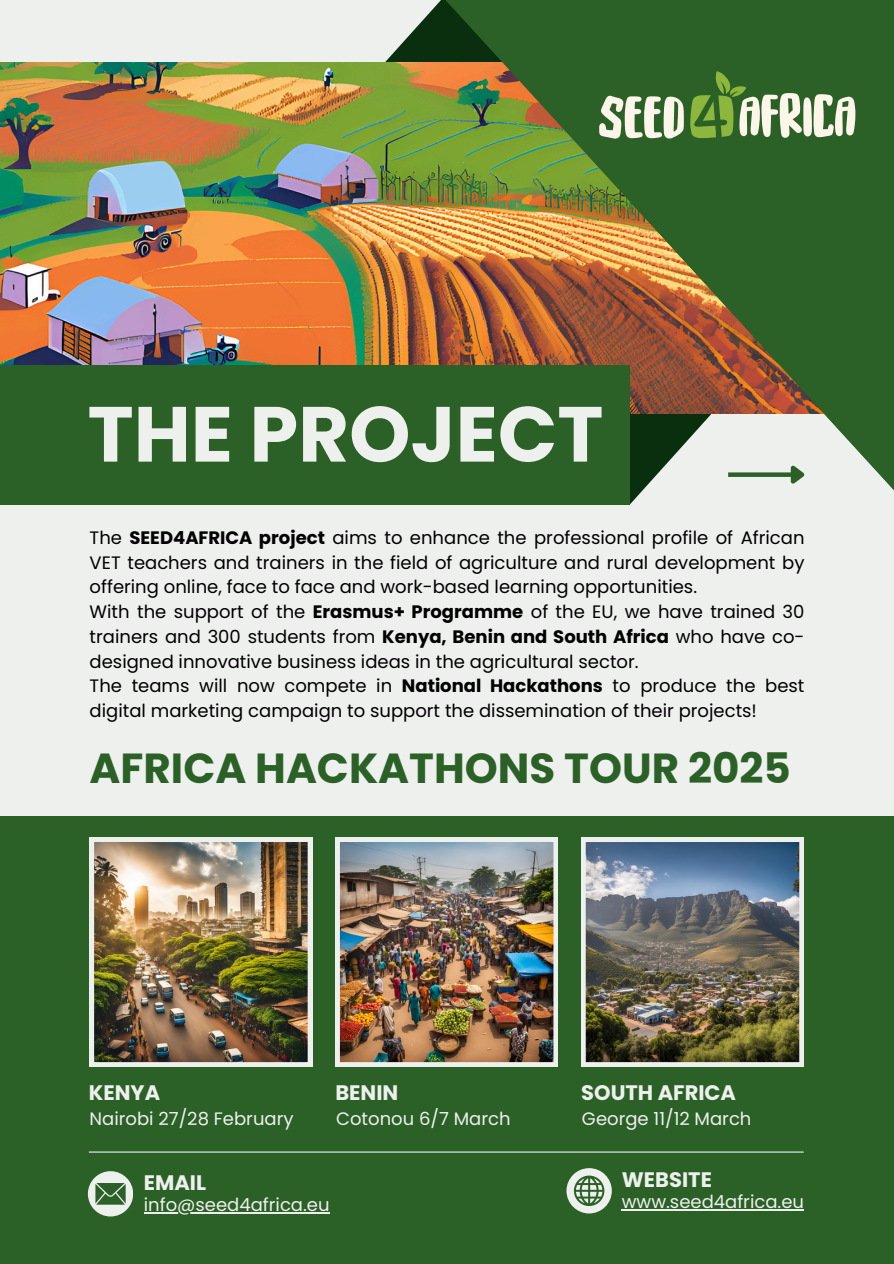
<style>
.page{position:relative;width:894px;height:1264px;background:#fff}
.page>*{position:absolute;margin:0;border:0;box-sizing:border-box;transform-origin:0 0}
.t1{font:700 78px "Poppins";color:#eef0ee}
.t2{font:700 42px "Poppins";color:#2b6127}
.t3{font:700 21px "Poppins";color:#eef0ee}
.t4{font:18px/24.8px "Poppins";color:#000;text-align:justify}
.t5{font:18px "Poppins";color:#eef0ee}
.s1{font-weight:700}
</style>
<div class="page">
<div style="left:0;top:0;width:893px;height:1263px;background:#eef0ee"></div>
<svg style="left:348px;top:43px;width:54px;height:20px"></svg>
<img style="left:0;top:63px;width:402px;height:302px">
<div style="left:0;top:365px;width:629px;height:140px;background:#2b6127"></div>
<img style="left:402px;top:0;width:491px;height:505px">
<div style="left:0;top:816px;width:893px;height:447px;background:#2b6127"></div>
<img style="left:90px;top:837px;width:222px;height:229px">
<img style="left:335px;top:837px;width:223px;height:229px">
<img style="left:581px;top:837px;width:222px;height:229px">
<hr style="left:89px;top:1151px;width:714px;height:1px;background:#eef0ee">
<div style="left:728px;top:472px;width:63px;height:5px;background:#2b6127"></div>
<svg style="left:786px;top:461px;width:23px;height:29px"></svg>
<svg style="left:566px;top:1168px;width:45px;height:45px"></svg>
<hr style="left:621px;top:1209px;width:182px;height:1px;background:#eef0ee">
<svg style="left:88px;top:1171px;width:45px;height:45px"></svg>
<hr style="left:144px;top:1212px;width:185px;height:1px;background:#eef0ee">
<svg style="left:599px;top:96px;width:84px;height:43px"></svg>
<svg style="left:690px;top:71px;width:165px;height:67px"></svg>
<p class="t1" style="left:87px;top:380px;width:517px">THE PROJECT</p>
<p class="t4" style="left:90px;top:525px;width:716px">The <span class="s1">SEED4AFRICA project</span> aims to enhance the professional profile of African VET teachers and trainers in the field of agriculture and rural development by offering online, face to face and work-based learning opportunities.</p>
<p class="t4" style="left:90px;top:599px;width:716px">With the support of the <span class="s1">Erasmus+ Programme</span> of the EU, we have trained 30 trainers and 300 students from <span class="s1">Kenya, Benin and South Africa</span> who have co&shy;designed innovative business ideas in the agricultural sector.</p>
<h2 class="t4" style="left:90px;top:673px;width:716px">The teams will now compete in <span class="s1">National Hackathons</span> to produce the best digital marketing campaign to support the dissemination of their projects!</h2>
<p class="t2" style="left:90px;top:738px;width:702px">AFRICA HACKATHONS TOUR 2025</p>
<h3 class="t3" style="left:89px;top:1078px;width:73px">KENYA</h3>
<p class="t3" style="left:335px;top:1078px;width:64px">BENIN</p>
<p class="t3" style="left:581px;top:1078px;width:156px">SOUTH AFRICA</p>
<h3 class="t5" style="left:90px;top:1105px;width:205px">Nairobi 27/28 February</h3>
<p class="t5" style="left:336px;top:1105px;width:176px">Cotonou 6/7 March</p>
<p class="t5" style="left:582px;top:1105px;width:171px">George 11/12 March</p>
<p class="t3" style="left:144px;top:1168px;width:64px">EMAIL</p>
<p class="t5" style="left:144px;top:1192px;width:187px">info@seed4africa.eu</p>
<h3 class="t3" style="left:621px;top:1164px;width:92px">WEBSITE</h3>
<p class="t5" style="left:621px;top:1189px;width:184px">www.seed4africa.eu</p>
</div>
